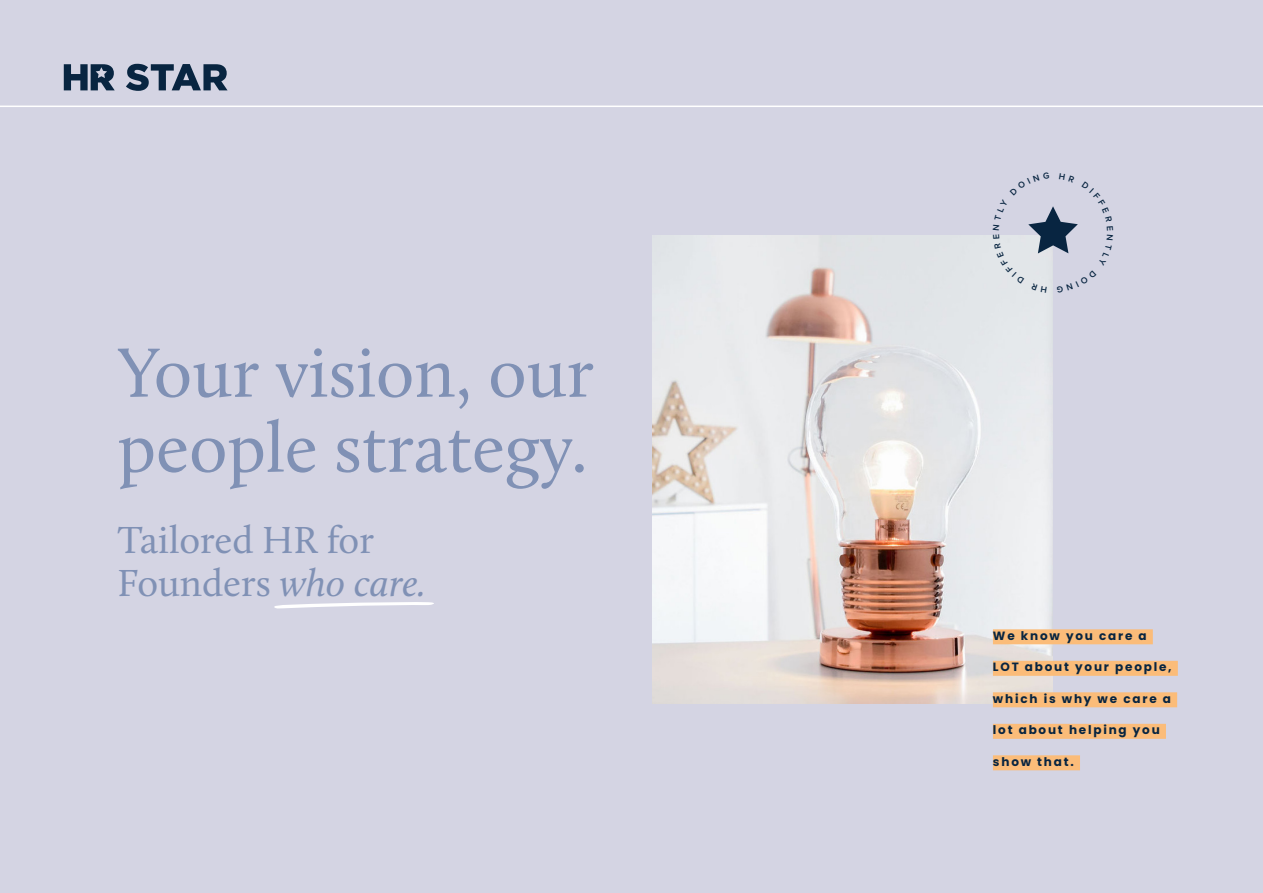
<style>
.page{position:relative;width:1263px;height:893px;background:#d4d4e3}
.page>*{position:absolute;margin:0;border:0;box-sizing:border-box;transform-origin:0 0}
.t1{font:72px/75px "Calluna";color:#8091b5}
.t2{font:39px/43.5px "Calluna";color:#8091b5}
.t3{font:700 12px "Poppins";letter-spacing:.15em;color:#082541}
.s1{font-style:italic}
</style>
<div class="page">
<svg style="left:64px;top:64px;width:51px;height:26px"></svg>
<svg style="left:126px;top:64px;width:102px;height:27px"></svg>
<hr style="left:0;top:106px;width:1263px;height:1px;background:#fff">
<img style="left:653px;top:236px;width:399px;height:467px">
<div style="left:993px;top:629px;width:160px;height:15px;background:#fbbc79"></div>
<div style="left:993px;top:661px;width:185px;height:15px;background:#fbbc79"></div>
<div style="left:993px;top:692px;width:184px;height:15px;background:#fbbc79"></div>
<div style="left:993px;top:724px;width:173px;height:15px;background:#fbbc79"></div>
<div style="left:993px;top:755px;width:87px;height:15px;background:#fbbc79"></div>
<svg style="left:274px;top:602px;width:160px;height:7px"></svg>
<svg style="left:993px;top:206px;width:85px;height:87px"></svg>
<p class="t1" style="left:118px;top:334px;width:478px">Your vision, our people strategy.</p>
<p class="t2" style="left:118px;top:518px;width:310px">Tailored HR for<br>Founders <span class="s1">who care.</span></p>
<p class="t3" style="left:993px;top:629px;width:155px">We know you care a</p>
<p class="t3" style="left:993px;top:660px;width:180px">LOT about your people,</p>
<p class="t3" style="left:993px;top:692px;width:180px">which is why we care a</p>
<p class="t3" style="left:993px;top:723px;width:168px">lot about helping you</p>
<p class="t3" style="left:993px;top:755px;width:82px">show that.</p>
</div>
